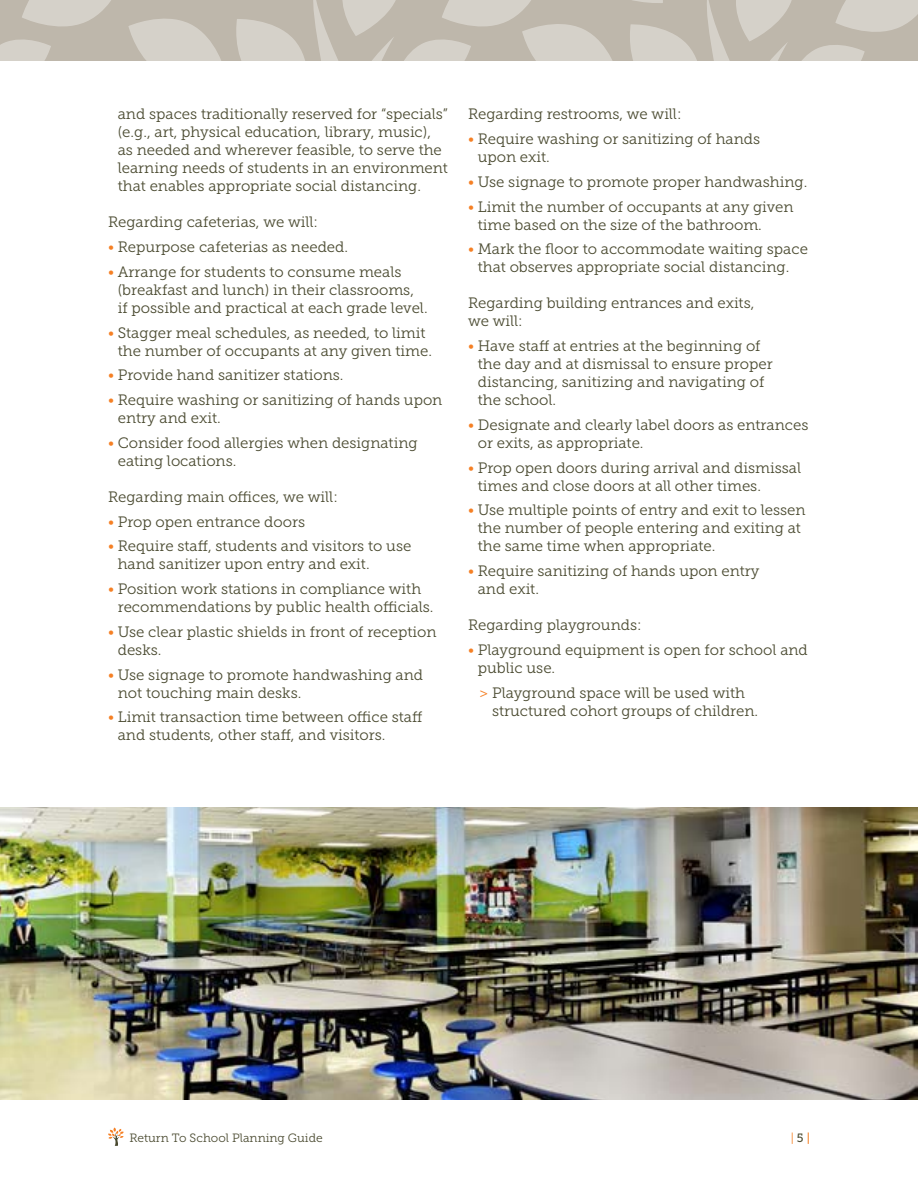
<style>
.page{position:relative;width:918px;height:1188px;background:#fff}
.page>*{position:absolute;margin:0;border:0;box-sizing:border-box;transform-origin:0 0}
.t1{font:15px/18px "Museo Slab 300";color:#4a4a30}
.t2{font:12px "Museo Slab 300";color:#4a4a30}
.t3{font:12px "Museo Slab 300";color:#f58025}
.s1{color:#f58025}
.s2{font-family:"Museo Slab 500";color:#4a4a30}
.s3{font-family:"Museo Slab 500"}
</style>
<div class="page">
<svg style="left:833px;top:0;width:85px;height:61px;background:#c9c4ba"></svg>
<svg style="left:707px;top:0;width:126px;height:61px;background:#c5bfb4"></svg>
<svg style="left:439px;top:0;width:268px;height:61px;background:#c7c1b7"></svg>
<svg style="left:313px;top:0;width:126px;height:61px;background:#c5bfb4"></svg>
<svg style="left:0;top:0;width:313px;height:61px;background:#c7c1b7"></svg>
<svg style="left:108px;top:1128px;width:16px;height:18px"></svg>
<img style="left:0;top:808px;width:918px;height:291px">
<p class="t1" style="left:118px;top:105px;width:332px">and spaces traditionally reserved for “specials” (e.g., art, physical education, library, music), as needed and wherever feasible, to serve the learning needs of students in an environment that enables appropriate social distancing.</p>
<p class="t1" style="left:108px;top:213px;width:212px">Regarding cafeterias, we will:</p>
<p class="t1" style="left:108px;top:238px;width:242px"><span class="s1">•</span> Repurpose cafeterias as needed.</p>
<p class="t1" style="left:118px;top:263px;width:311px;text-indent:-10px"><span class="s1">•</span> Arrange for students to consume meals (breakfast and lunch) in their classrooms, if possible and practical at each grade level.</p>
<p class="t1" style="left:118px;top:323px;width:316px;text-indent:-10px"><span class="s1">•</span> Stagger meal schedules, as needed, to limit the number of occupants at any given time.</p>
<p class="t1" style="left:108px;top:366px;width:237px"><span class="s1">•</span> Provide hand sanitizer stations.</p>
<p class="t1" style="left:118px;top:391px;width:326px;text-indent:-10px"><span class="s1">•</span> Require washing or sanitizing of hands upon entry and exit.</p>
<p class="t1" style="left:118px;top:434px;width:301px;text-indent:-10px"><span class="s1">•</span> Consider food allergies when designating eating locations.</p>
<p class="t1" style="left:108px;top:488px;width:231px">Regarding main offices, we will:</p>
<p class="t1" style="left:108px;top:512px;width:199px"><span class="s1">•</span> Prop open entrance doors</p>
<p class="t1" style="left:118px;top:537px;width:295px;text-indent:-10px"><span class="s1">•</span> Require staff, students and visitors to use hand sanitizer upon entry and exit.</p>
<p class="t1" style="left:118px;top:580px;width:317px;text-indent:-10px"><span class="s1">•</span> Position work stations in compliance with recommendations by public health officials.</p>
<p class="t1" style="left:118px;top:623px;width:320px;text-indent:-10px"><span class="s1">•</span> Use clear plastic shields in front of reception desks.</p>
<p class="t1" style="left:118px;top:665px;width:307px;text-indent:-10px"><span class="s1">•</span> Use signage to promote handwashing and not touching main desks.</p>
<p class="t1" style="left:118px;top:708px;width:306px;text-indent:-10px"><span class="s1">•</span> Limit transaction time between office staff and students, other staff, and visitors.</p>
<p class="t1" style="left:468px;top:105px;width:215px">Regarding restrooms, we will:</p>
<p class="t1" style="left:478px;top:130px;width:284px;text-indent:-10px"><span class="s1">•</span> Require washing or sanitizing of hands upon exit.</p>
<p class="t1" style="left:468px;top:173px;width:341px"><span class="s1">•</span> Use signage to promote proper handwashing.</p>
<p class="t1" style="left:478px;top:197px;width:317px;text-indent:-10px"><span class="s1">•</span> Limit the number of occupants at any given time based on the size of the bathroom.</p>
<p class="t1" style="left:468px;top:240px;width:342px;text-align:center"><span class="s1">•</span> Mark the floor to accommodate waiting space that observes appropriate social distancing.</p>
<p class="t1" style="left:468px;top:294px;width:288px">Regarding building entrances and exits, we will:</p>
<p class="t1" style="left:478px;top:337px;width:296px;text-indent:-10px"><span class="s1">•</span> Have staff at entries at the beginning of the day and at dismissal to ensure proper distancing, sanitizing and navigating of the school.</p>
<p class="t1" style="left:478px;top:416px;width:332px;text-indent:-10px"><span class="s1">•</span> Designate and clearly label doors as entrances or exits, as appropriate.</p>
<p class="t1" style="left:478px;top:458px;width:325px;text-indent:-10px"><span class="s1">•</span> Prop open doors during arrival and dismissal times and close doors at all other times.</p>
<p class="t1" style="left:478px;top:501px;width:329px;text-indent:-10px"><span class="s1">•</span> Use multiple points of entry and exit to lessen the number of people entering and exiting at the same time when appropriate.</p>
<p class="t1" style="left:478px;top:562px;width:283px;text-indent:-10px"><span class="s1">•</span> Require sanitizing of hands upon entry and exit.</p>
<p class="t1" style="left:468px;top:616px;width:175px">Regarding playgrounds:</p>
<p class="t1" style="left:478px;top:641px;width:332px;text-indent:-10px"><span class="s1">•</span> Playground equipment is open for school and public use.</p>
<p class="t1" style="left:492px;top:683px;width:268px;text-indent:-13px"><span class="s1">&gt;</span> Playground space will be used with structured cohort groups of children.</p>
<p class="t2" style="left:129px;top:1132px;width:195px">Return To School Planning Guide</p>
<p class="t3" style="left:791px;top:1132px;width:21px">|<span class="s2">5</span> <span class="s3">|</span></p>
</div>
